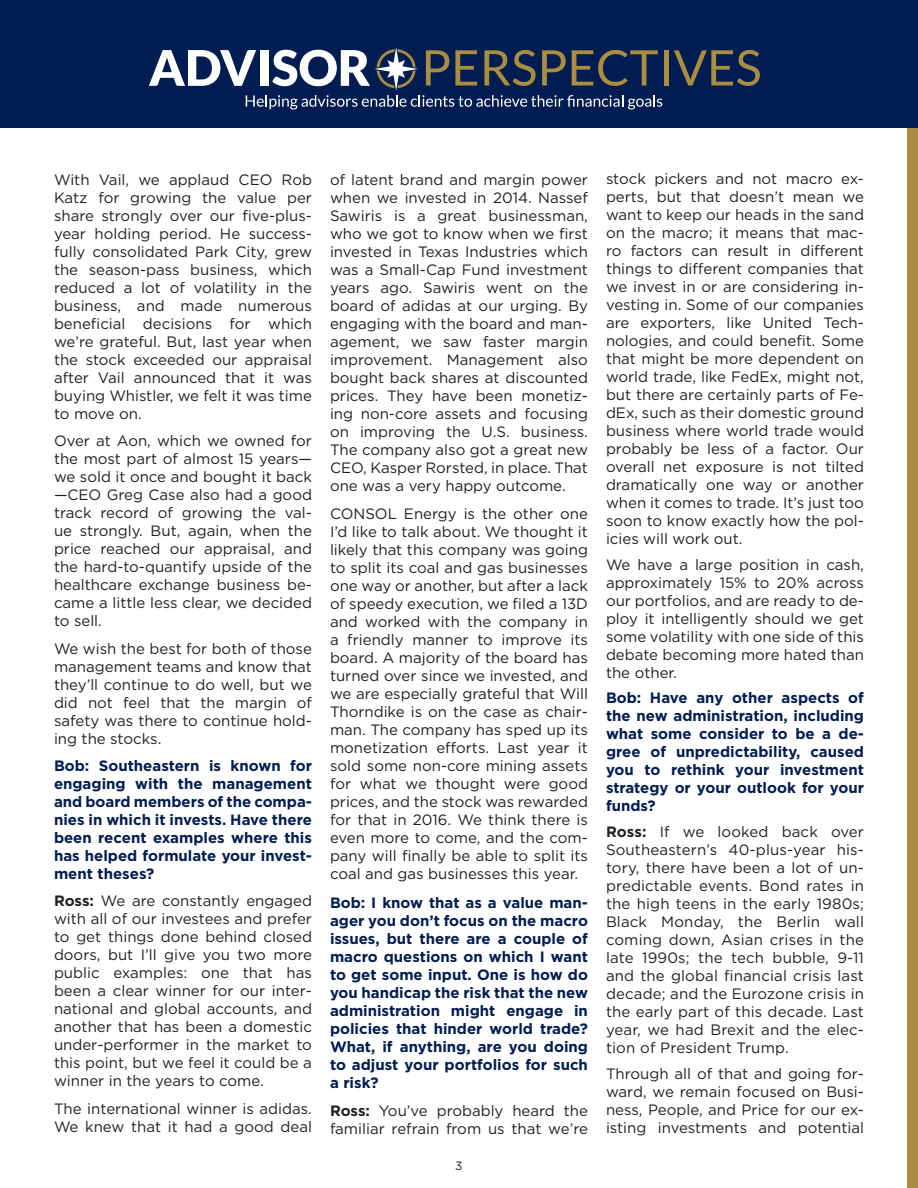
<style>
.page{position:relative;width:918px;height:1188px;background:#fff}
.page>*{position:absolute;margin:0;border:0;box-sizing:border-box;transform-origin:0 0}
.AP_body{font:15px/18px "Gotham";color:#231f20;text-align:justify}
.AP_body-2{font:700 15px/18px "Gotham";color:#001d51;text-align:justify}
.t1{font:12px "Gotham";color:#231f20}
.s1{font-weight:700}
</style>
<div class="page">
<div style="left:907px;top:111px;width:11px;height:1077px;background:#a98d41"></div>
<div style="left:0;top:0;width:918px;height:127px;background:#001d51"></div>
<hr style="left:664px;top:50px;width:4px;height:36px;background:#a98d41">
<svg style="left:674px;top:50px;width:86px;height:36px"></svg>
<svg style="left:149px;top:47px;width:513px;height:63px"></svg>
<p class="AP_body" style="left:54px;top:170px;width:260px">With Vail, we applaud CEO Rob Katz for growing the value per share strongly over our five-plus&shy;year holding period. He success&shy;fully consolidated Park City, grew the season-pass business, which reduced a lot of volatility in the business, and made numerous beneficial decisions for which we’re grateful. But, last year when the stock exceeded our appraisal after Vail announced that it was buying Whistler, we felt it was time to move on.</p>
<p class="AP_body" style="left:54px;top:432px;width:260px">Over at Aon, which we owned for the most part of almost 15 years— we sold it once and bought it back —CEO Greg Case also had a good track record of growing the val&shy;ue strongly. But, again, when the price reached our appraisal, and the hard-to-quantify upside of the healthcare exchange business be&shy;came a little less clear, we decided to sell.</p>
<p class="AP_body" style="left:54px;top:639px;width:260px">We wish the best for both of those management teams and know that they’ll continue to do well, but we did not feel that the margin of safety was there to continue hold&shy;ing the stocks.</p>
<p class="AP_body-2" style="left:54px;top:757px;width:260px">Bob: Southeastern is known for engaging with the management and board members of the compa&shy;nies in which it invests. Have there been recent examples where this has helped formulate your invest&shy;ment theses?</p>
<p class="AP_body" style="left:54px;top:892px;width:260px"><span class="s1">Ross:</span> We are constantly engaged with all of our investees and prefer to get things done behind closed doors, but I’ll give you two more public examples: one that has been a clear winner for our inter&shy;national and global accounts, and another that has been a domestic under-performer in the market to this point, but we feel it could be a winner in the years to come.</p>
<p class="AP_body" style="left:54px;top:1099px;width:260px">The international winner is adidas.<br>We knew that it had a good deal</p>
<p class="AP_body" style="left:330px;top:170px;width:260px">of latent brand and margin power when we invested in 2014. Nassef Sawiris is a great businessman, who we got to know when we first invested in Texas Industries which was a Small-Cap Fund investment years ago. Sawiris went on the board of adidas at our urging. By engaging with the board and man&shy;agement, we saw faster margin improvement. Management also bought back shares at discounted prices. They have been monetiz&shy;ing non-core assets and focusing on improving the U.S. business.<br>The company also got a great new CEO, Kasper Rorsted, in place. That one was a very happy outcome.</p>
<p class="AP_body" style="left:330px;top:505px;width:260px">CONSOL Energy is the other one I’d like to talk about. We thought it likely that this company was going to split its coal and gas businesses one way or another, but after a lack of speedy execution, we filed a 13D and worked with the company in a friendly manner to improve its board. A majority of the board has turned over since we invested, and we are especially grateful that Will Thorndike is on the case as chair&shy;man. The company has sped up its monetization efforts. Last year it sold some non-core mining assets for what we thought were good prices, and the stock was rewarded for that in 2016. We think there is even more to come, and the com&shy;pany will finally be able to split its coal and gas businesses this year.</p>
<p class="AP_body-2" style="left:330px;top:893px;width:260px">Bob: I know that as a value man&shy;ager you don’t focus on the macro issues, but there are a couple of macro questions on which I want to get some input. One is how do you handicap the risk that the new administration might engage in policies that hinder world trade?<br>What, if anything, are you doing to adjust your portfolios for such a risk?</p>
<p class="AP_body" style="left:330px;top:1101px;width:259px"><span class="s1">Ross:</span> You’ve probably heard the familiar refrain from us that we’re</p>
<p class="t1" style="left:455px;top:1158px;width:9px">3</p>
<p class="AP_body" style="left:606px;top:170px;width:260px">stock pickers and not macro ex&shy;perts, but that doesn’t mean we want to keep our heads in the sand on the macro; it means that mac&shy;ro factors can result in different things to different companies that we invest in or are considering in&shy;vesting in. Some of our companies are exporters, like United Tech&shy;nologies, and could benefit. Some that might be more dependent on world trade, like FedEx, might not, but there are certainly parts of Fe&shy;dEx, such as their domestic ground business where world trade would probably be less of a factor. Our overall net exposure is not tilted dramatically one way or another when it comes to trade. It’s just too soon to know exactly how the pol&shy;icies will work out.</p>
<p class="AP_body" style="left:606px;top:555px;width:260px">We have a large position in cash, approximately 15% to 20% across our portfolios, and are ready to de&shy;ploy it intelligently should we get some volatility with one side of this debate becoming more hated than the other.</p>
<p class="AP_body-2" style="left:606px;top:689px;width:260px">Bob: Have any other aspects of the new administration, including what some consider to be a de&shy;gree of unpredictability, caused you to rethink your investment strategy or your outlook for your funds?</p>
<p class="AP_body" style="left:606px;top:822px;width:260px"><span class="s1">Ross:</span> If we looked back over Southeastern’s 40-plus-year his&shy;tory, there have been a lot of un&shy;predictable events. Bond rates in the high teens in the early 1980s; Black Monday, the Berlin wall coming down, Asian crises in the late 1990s; the tech bubble, 9-11 and the global financial crisis last decade; and the Eurozone crisis in the early part of this decade. Last year, we had Brexit and the elec&shy;tion of President Trump.</p>
<p class="AP_body" style="left:606px;top:1064px;width:260px">Through all of that and going for&shy;ward, we remain focused on Busi&shy;ness, People, and Price for our ex&shy;isting investments and potential</p>
</div>
